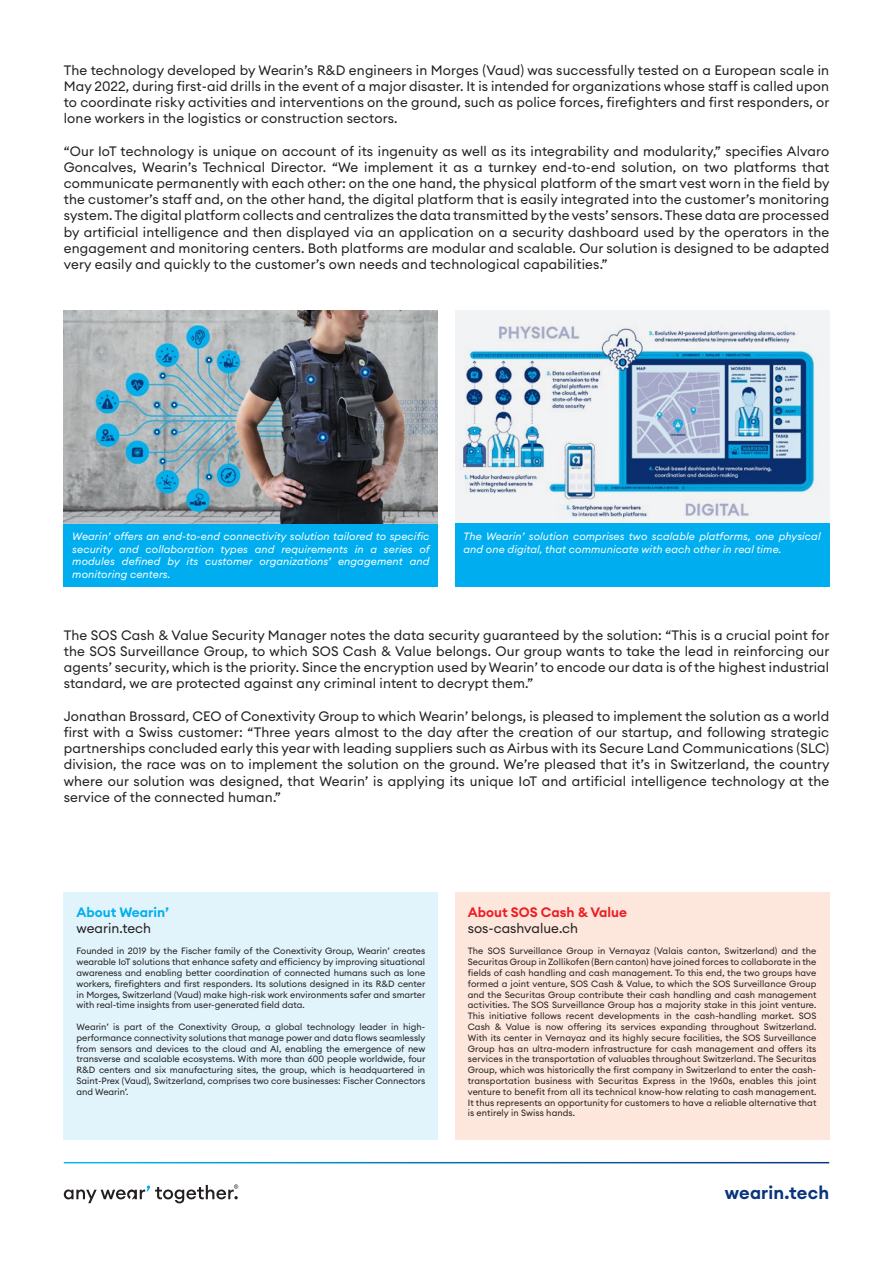
<style>
.page{position:relative;width:893px;height:1263px;background:#fff}
.page>*{position:absolute;margin:0;border:0;box-sizing:border-box;transform-origin:0 0}
.t1{font:600 18px "Euclid Circular A";letter-spacing:.01em;color:#08357c}
.t2{font:13.5px/16.2px "Euclid Circular A";letter-spacing:.01em;color:#231f20;text-align:justify}
.t3{font:600 13.5px "Euclid Circular A";color:#ee1d23}
.t4{font:600 13.5px "Euclid Circular A";color:#00aeef}
.t5{font:italic 10.5px/12.6px "Euclid Circular A";letter-spacing:.01em;color:#fff;text-align:justify}
.t6{font:9px/10.8px "Euclid Circular A";color:#231f20;text-align:justify}
</style>
<div class="page">
<div style="left:64px;top:523px;width:374px;height:63px;background:#00aeef"></div>
<div style="left:455px;top:523px;width:374px;height:63px;background:#00aeef"></div>
<svg style="left:64px;top:1184px;width:174px;height:19px"></svg>
<img style="left:455px;top:311px;width:374px;height:212px">
<img style="left:64px;top:311px;width:374px;height:212px">
<div style="left:64px;top:893px;width:374px;height:247px;background:#e1f4fc"></div>
<div style="left:455px;top:893px;width:374px;height:247px;background:#fde7dc"></div>
<p class="t2" style="left:64px;top:62px;width:767px">The technology developed by Wearin’s R&amp;D engineers in Morges (Vaud) was successfully tested on a European scale in May 2022, during first-aid drills in the event of a major disaster. It is intended for organizations whose staff is called upon to coordinate risky activities and interventions on the ground, such as police forces, firefighters and first responders, or lone workers in the logistics or construction sectors.</p>
<p class="t2" style="left:64px;top:143px;width:767px">“Our IoT technology is unique on account of its ingenuity as well as its integrability and modularity,” specifies Alvaro Goncalves, Wearin’s Technical Director. “We implement it as a turnkey end-to-end solution, on two platforms that communicate permanently with each other: on the one hand, the physical platform of the smart vest worn in the field by the customer’s staff and, on the other hand, the digital platform that is easily integrated into the customer’s monitoring system. The digital platform collects and centralizes the data transmitted by the vests’ sensors. These data are processed by artificial intelligence and then displayed via an application on a security dashboard used by the operators in the engagement and monitoring centers. Both platforms are modular and scalable. Our solution is designed to be adapted very easily and quickly to the customer’s own needs and technological capabilities.”</p>
<p class="t5" style="left:72px;top:530px;width:359px">Wearin’ offers an end-to-end connectivity solution tailored to specific security and collaboration types and requirements in a series of modules defined by its customer organizations’ engagement and monitoring centers.</p>
<p class="t5" style="left:463px;top:530px;width:359px">The Wearin’ solution comprises two scalable platforms, one physical and one digital, that communicate with each other in real time.</p>
<p class="t2" style="left:64px;top:627px;width:767px">The SOS Cash &amp; Value Security Manager notes the data security guaranteed by the solution: “This is a crucial point for the SOS Surveillance Group, to which SOS Cash &amp; Value belongs. Our group wants to take the lead in reinforcing our agents’ security, which is the priority. Since the encryption used by Wearin’ to encode our data is of the highest industrial standard, we are protected against any criminal intent to decrypt them.”</p>
<p class="t2" style="left:64px;top:708px;width:767px">Jonathan Brossard, CEO of Conextivity Group to which Wearin’ belongs, is pleased to implement the solution as a world first with a Swiss customer: “Three years almost to the day after the creation of our startup, and following strategic partnerships concluded early this year with leading suppliers such as Airbus with its Secure Land Communications (SLC) division, the race was on to implement the solution on the ground. We’re pleased that it’s in Switzerland, the country where our solution was designed, that Wearin’ is applying its unique IoT and artificial intelligence technology at the service of the connected human.”</p>
<p class="t4" style="left:77px;top:903px;width:94px">About Wearin’</p>
<p class="t2" style="left:77px;top:920px;width:76px">wearin.tech</p>
<p class="t6" style="left:77px;top:946px;width:350px">Founded in 2019 by the Fischer family of the Conextivity Group, Wearin’ creates wearable IoT solutions that enhance safety and efficiency by improving situational awareness and enabling better coordination of connected humans such as lone workers, firefighters and first responders. Its solutions designed in its R&amp;D center in Morges, Switzerland (Vaud) make high-risk work environments safer and smarter with real-time insights from user-generated field data.</p>
<p class="t6" style="left:77px;top:1021px;width:350px">Wearin’ is part of the Conextivity Group, a global technology leader in high&shy;performance connectivity solutions that manage power and data flows seamlessly from sensors and devices to the cloud and AI, enabling the emergence of new transverse and scalable ecosystems. With more than 600 people worldwide, four R&amp;D centers and six manufacturing sites, the group, which is headquartered in Saint-Prex (Vaud), Switzerland, comprises two core businesses: Fischer Connectors and Wearin’.</p>
<p class="t3" style="left:468px;top:903px;width:161px">About SOS Cash &amp; Value</p>
<p class="t2" style="left:468px;top:920px;width:112px">sos-cashvalue.ch</p>
<p class="t6" style="left:468px;top:946px;width:350px">The SOS Surveillance Group in Vernayaz (Valais canton, Switzerland) and the Securitas Group in Zollikofen (Bern canton) have joined forces to collaborate in the fields of cash handling and cash management. To this end, the two groups have formed a joint venture, SOS Cash &amp; Value, to which the SOS Surveillance Group and the Securitas Group contribute their cash handling and cash management activities. The SOS Surveillance Group has a majority stake in this joint venture.<br>This initiative follows recent developments in the cash-handling market. SOS Cash &amp; Value is now offering its services expanding throughout Switzerland.<br>With its center in Vernayaz and its highly secure facilities, the SOS Surveillance Group has an ultra-modern infrastructure for cash management and offers its services in the transportation of valuables throughout Switzerland. The Securitas Group, which was historically the first company in Switzerland to enter the cash&shy;transportation business with Securitas Express in the 1960s, enables this joint venture to benefit from all its technical know-how relating to cash management.<br>It thus represents an opportunity for customers to have a reliable alternative that is entirely in Swiss hands.</p>
<p class="t1" style="left:725px;top:1181px;width:106px">wearin.tech</p>
</div>
